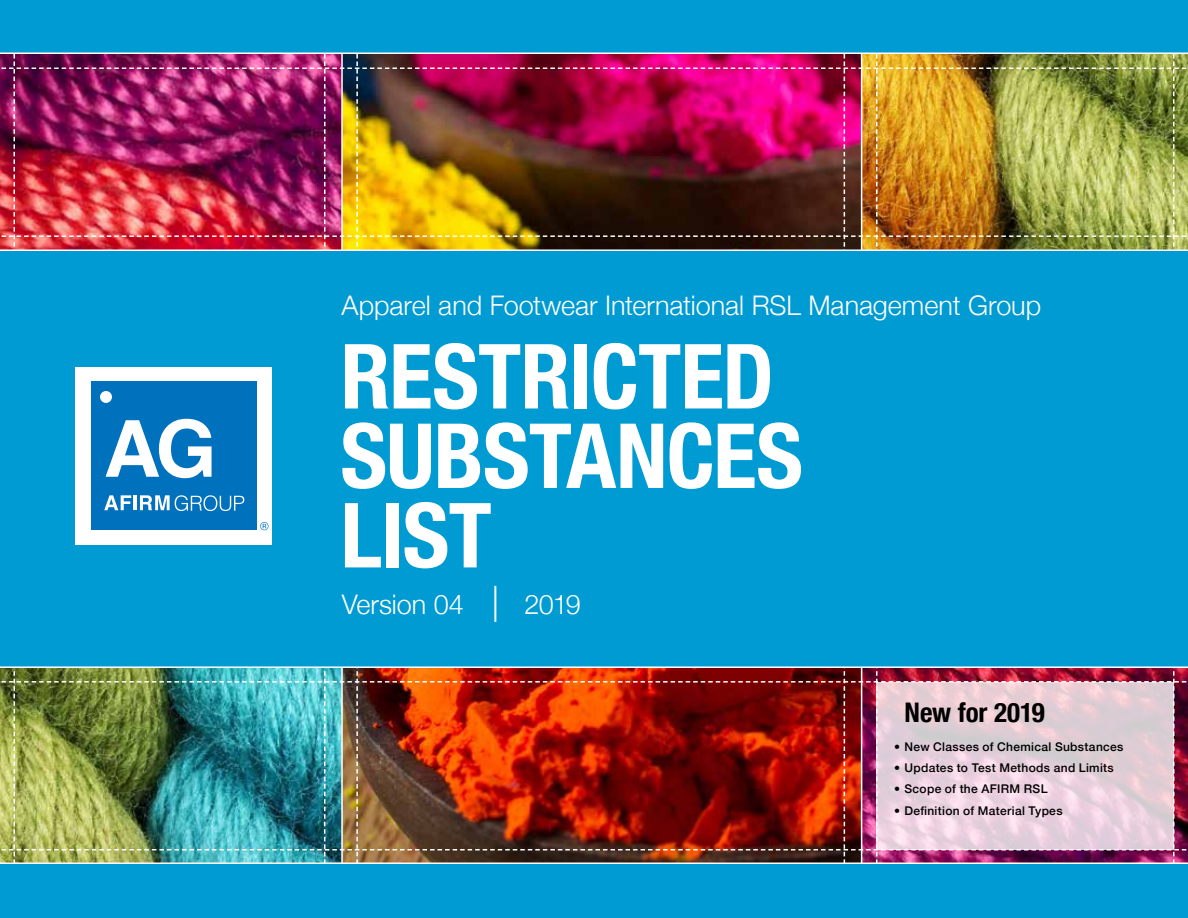
<style>
.page{position:relative;width:1188px;height:918px;background:#fff}
.page>*{position:absolute;margin:0;border:0;box-sizing:border-box;transform-origin:0 0}
.t1{font:700 condensed 90px/79.5px "Helvetica Neue";letter-spacing:-.01em;color:#fff}
.t2{font:300 27px "Helvetica Neue";color:#fff}
.t3{font:700 condensed 27px "Helvetica Neue";color:#000}
.t4{font:500 12px "Helvetica Neue";letter-spacing:.025em;color:#000}
.s1{font-size:36px}
</style>
<div class="page">
<div style="left:0;top:0;width:1188px;height:54px;background:#009bd2"></div>
<hr style="left:0;top:52px;width:1188px;height:2px;background:#fff">
<div style="left:0;top:864px;width:1188px;height:54px;background:#009bd2"></div>
<img style="left:0;top:54px;width:1188px;height:809px">
<h2 class="t2" style="left:342px;top:284px;width:701px">Apparel and Footwear International RSL Management Group</h2>
<h1 class="t1" style="left:340px;top:330px;width:464px">RESTRICTED<br>SUBSTANCES<br>LIST</h1>
<h2 class="t2" style="left:342px;top:583px;width:241px">Version 04 <span class="s1">|</span> 2019</h2>
<h2 class="t3" style="left:904px;top:690px;width:142px">New for 2019</h2>
<p class="t4" style="left:894px;top:737px;width:231px">• New Classes of Chemical Substances</p>
<p class="t4" style="left:894px;top:758px;width:221px">• Updates to Test Methods and Limits</p>
<p class="t4" style="left:894px;top:780px;width:155px">• Scope of the AFIRM RSL</p>
<p class="t4" style="left:894px;top:801px;width:170px">• Definition of Material Types</p>
</div>
